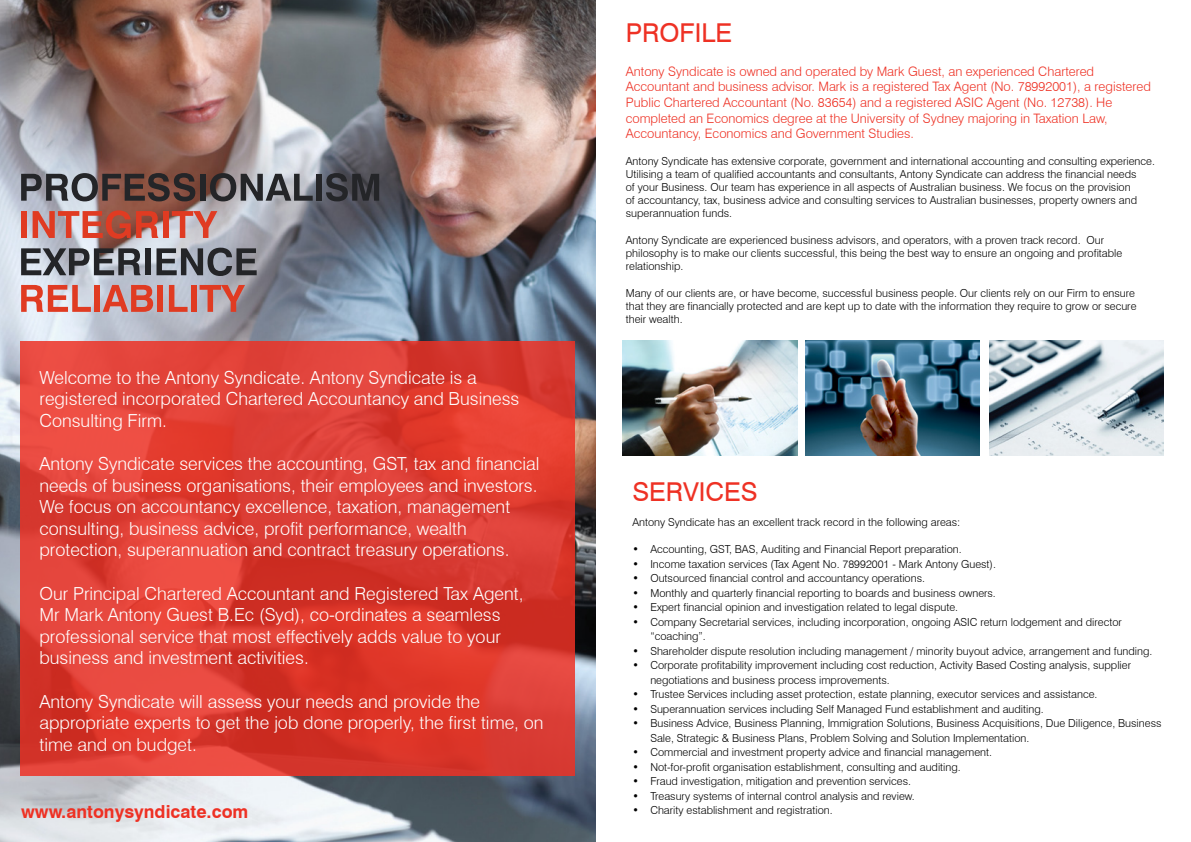
<style>
.page{position:relative;width:1191px;height:842px;background:#fff}
.page>*{position:absolute;margin:0;border:0;box-sizing:border-box;transform-origin:0 0}
.t1{font:26px "Swiss 721 BT";color:#ee3124}
.t2{font:300 18px/21.6px "Swiss 721 BT";color:#fff}
.t3{font:700 18px "Swiss 721 BT";color:#ee3124}
.t4{font:300 13px/15.6px "Swiss 721 BT";color:#ee3124}
.t5{font:300 11px/13.2px "Swiss 721 BT";color:#000}
</style>
<div class="page">
<img style="left:0;top:0;width:595px;height:842px">
<svg style="left:20px;top:341px;width:555px;height:434px;background:#dd3d32"></svg>
<img style="left:623px;top:341px;width:174px;height:115px">
<img style="left:805px;top:341px;width:174px;height:115px">
<img style="left:989px;top:341px;width:174px;height:115px">
<svg style="left:21px;top:173px;width:174px;height:28px;background:#645555"></svg>
<div style="left:200px;top:174px;width:5px;height:27px;background:#242528"></div>
<svg style="left:210px;top:173px;width:103px;height:28px;background:#747478"></svg>
<div style="left:316px;top:174px;width:5px;height:27px;background:#242528"></div>
<svg style="left:326px;top:173px;width:53px;height:28px"></svg>
<div style="left:21px;top:211px;width:6px;height:27px;background:#e03b22"></div>
<svg style="left:33px;top:210px;width:125px;height:29px;background:#c56c60"></svg>
<div style="left:163px;top:211px;width:5px;height:27px;background:#e03b22"></div>
<svg style="left:172px;top:211px;width:45px;height:27px"></svg>
<svg style="left:21px;top:248px;width:119px;height:27px;background:#72757b"></svg>
<div style="left:145px;top:248px;width:6px;height:27px;background:#242528"></div>
<svg style="left:156px;top:248px;width:101px;height:28px;background:#6a6d75"></svg>
<svg style="left:21px;top:285px;width:70px;height:27px;background:#dd8f88"></svg>
<div style="left:94px;top:285px;width:6px;height:27px;background:#e03b22"></div>
<svg style="left:103px;top:285px;width:50px;height:27px"></svg>
<div style="left:158px;top:285px;width:5px;height:27px;background:#e03b22"></div>
<div style="left:191px;top:285px;width:6px;height:27px;background:#e03b22"></div>
<svg style="left:169px;top:285px;width:19px;height:27px"></svg>
<svg style="left:199px;top:285px;width:46px;height:27px"></svg>
<h2 class="t2" style="left:39px;top:366px;width:481px">Welcome to the Antony Syndicate. Antony Syndicate is a registered incorporated Chartered Accountancy and Business<br>Consulting Firm.</h2>
<p class="t2" style="left:39px;top:453px;width:502px">Antony Syndicate services the accounting, GST, tax and financial needs of business organisations, their employees and investors.<br>We focus on accountancy excellence, taxation, management consulting, business advice, profit performance, wealth protection, superannuation and contract treasury operations.</p>
<h2 class="t2" style="left:39px;top:582px;width:485px">Our Principal Chartered Accountant and Registered Tax Agent, Mr Mark Antony Guest B.Ec (Syd), co-ordinates a seamless professional service that most effectively adds value to your business and investment activities.</h2>
<h2 class="t2" style="left:39px;top:690px;width:505px">Antony Syndicate will assess your needs and provide the appropriate experts to get the job done properly, the first time, on time and on budget.</h2>
<h2 class="t3" style="left:21px;top:801px;width:229px">www.antonysyndicate.com</h2>
<h1 class="t1" style="left:626px;top:17px;width:108px">PROFILE</h1>
<p class="t4" style="left:626px;top:63px;width:526px">Antony Syndicate is owned and operated by Mark Guest, an experienced Chartered Accountant and business advisor. Mark is a registered Tax Agent (No. 78992001), a registered Public Chartered Accountant (No. 83654) and a registered ASIC Agent (No. 12738). He completed an Economics degree at the University of Sydney majoring in Taxation Law, Accountancy, Economics and Government Studies.</p>
<p class="t5" style="left:626px;top:154px;width:530px">Antony Syndicate has extensive corporate, government and international accounting and consulting experience.<br>Utilising a team of qualified accountants and consultants, Antony Syndicate can address the financial needs<br>of your Business. Our team has experience in all aspects of Australian business. We focus on the provision<br>of accountancy, tax, business advice and consulting services to Australian businesses, property owners and superannuation funds.</p>
<p class="t5" style="left:626px;top:233px;width:498px">Antony Syndicate are experienced business advisors, and operators, with a proven track record. Our philosophy is to make our clients successful, this being the best way to ensure an ongoing and profitable relationship.</p>
<p class="t5" style="left:626px;top:286px;width:512px">Many of our clients are, or have become, successful business people. Our clients rely on our Firm to ensure that they are financially protected and are kept up to date with the information they require to grow or secure their wealth.</p>
<h1 class="t1" style="left:632px;top:476px;width:127px">SERVICES</h1>
<p class="t5" style="left:632px;top:515px;width:329px">Antony Syndicate has an excellent track record in the following areas:</p>
<p class="t5" style="left:632px;top:543px;width:331px">• Accounting, GST, BAS, Auditing and Financial Report preparation.</p>
<p class="t5" style="left:632px;top:557px;width:365px">• Income taxation services (Tax Agent No. 78992001 - Mark Antony Guest).</p>
<p class="t5" style="left:632px;top:572px;width:294px">• Outsourced financial control and accountancy operations.</p>
<p class="t5" style="left:632px;top:586px;width:365px">• Monthly and quarterly financial reporting to boards and business owners.</p>
<p class="t5" style="left:632px;top:601px;width:327px">• Expert financial opinion and investigation related to legal dispute.</p>
<p class="t5" style="left:650px;top:615px;width:473px;line-height:14.5px;text-indent:-18px">• Company Secretarial services, including incorporation, ongoing ASIC return lodgement and director “coaching”.</p>
<p class="t5" style="left:632px;top:644px;width:521px">• Shareholder dispute resolution including management / minority buyout advice, arrangement and funding.</p>
<p class="t5" style="left:650px;top:658px;width:482px;line-height:14.5px;text-indent:-18px">• Corporate profitability improvement including cost reduction, Activity Based Costing analysis, supplier negotiations and business process improvements.</p>
<p class="t5" style="left:632px;top:688px;width:466px">• Trustee Services including asset protection, estate planning, executor services and assistance.</p>
<p class="t5" style="left:632px;top:702px;width:413px">• Superannuation services including Self Managed Fund establishment and auditing.</p>
<p class="t5" style="left:650px;top:716px;width:512px;line-height:14.5px;text-indent:-18px">• Business Advice, Business Planning, Immigration Solutions, Business Acquisitions, Due Diligence, Business<br>Sale, Strategic &amp; Business Plans, Problem Solving and Solution Implementation.</p>
<p class="t5" style="left:632px;top:746px;width:361px">• Commercial and investment property advice and financial management.</p>
<p class="t5" style="left:632px;top:760px;width:330px">• Not-for-profit organisation establishment, consulting and auditing.</p>
<p class="t5" style="left:632px;top:775px;width:280px">• Fraud investigation, mitigation and prevention services.</p>
<p class="t5" style="left:632px;top:789px;width:284px">• Treasury systems of internal control analysis and review.</p>
<p class="t5" style="left:632px;top:804px;width:202px">• Charity establishment and registration.</p>
</div>
